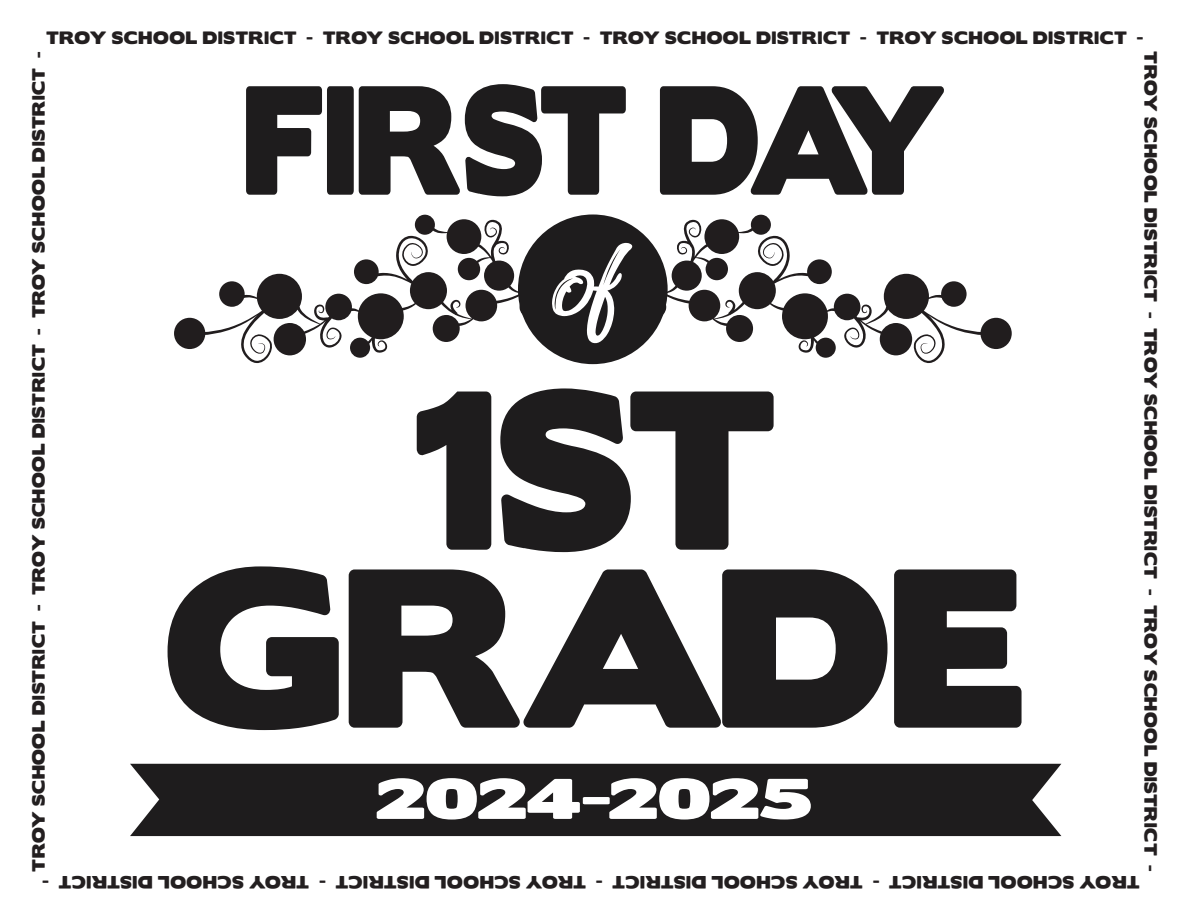
<style>
.page{position:relative;width:1188px;height:918px;background:#fff}
.page>*{position:absolute;margin:0;border:0;box-sizing:border-box;transform-origin:0 0}
.t1{font:201.75px/177.9px "Boris Black Bloxx";letter-spacing:-.01em;color:#1e1c1d;text-align:center;scale:.94 1}
.t2{font:138.3px "Boris Black Bloxx";letter-spacing:-.03em;color:#1e1c1d;scale:.81 1}
.t3{font:111.75px "Amazing Kids";color:#fff;scale:1.18 1}
.t4{font:51px "Boris Black Bloxx";letter-spacing:-.02em;color:#fff;scale:1.47 1}
.t5{font:15.9px "Boris Black Bloxx";letter-spacing:.04em;color:#231f20}
</style>
<div class="page">
<svg style="left:174px;top:215px;width:396px;height:148px"></svg>
<svg style="left:616px;top:215px;width:396px;height:148px"></svg>
<div style="left:518px;top:214px;width:150px;height:150px;background:#1e1c1d;border-radius:50%"></div>
<div style="left:130px;top:764px;width:931px;height:72px;background:#1e1c1d"></div>
<p class="t5" style="left:46px;top:26px;width:1099px">TROY SCHOOL DISTRICT - TROY SCHOOL DISTRICT - TROY SCHOOL DISTRICT - TROY SCHOOL DISTRICT -</p>
<p class="t5" style="left:27px;top:872px;width:822px;rotate:-90deg">TROY SCHOOL DISTRICT - TROY SCHOOL DISTRICT - TROY SCHOOL DISTRICT -</p>
<h2 class="t2" style="left:244px;top:36px;width:869px">FIRST DAY</h2>
<h3 class="t3" style="left:552px;top:212px;width:56px">of</h3>
<h1 class="t1" style="left:163px;top:388px;width:919px">1ST<br>GRADE</h1>
<h3 class="t4" style="left:375px;top:760px;width:299px">2024-2025</h3>
<p class="t5" style="left:1163px;top:51px;width:822px;rotate:90deg">TROY SCHOOL DISTRICT - TROY SCHOOL DISTRICT - TROY SCHOOL DISTRICT -</p>
<p class="t5" style="left:49px;top:894px;width:8px;rotate:-180deg">-</p>
<p class="t5" style="left:309px;top:894px;width:252px;rotate:-180deg">T R O Y S C H O O L D SI T R CI T</p>
<p class="t5" style="left:326px;top:894px;width:8px;rotate:-180deg">-</p>
<p class="t5" style="left:586px;top:894px;width:252px;rotate:-180deg">T R O Y S C H O O L D SI T R CI T</p>
<p class="t5" style="left:603px;top:894px;width:8px;rotate:-180deg">-</p>
<p class="t5" style="left:863px;top:894px;width:252px;rotate:-180deg">T R O Y S C H O O L D SI T R CI T</p>
<p class="t5" style="left:879px;top:894px;width:8px;rotate:-180deg">-</p>
<p class="t5" style="left:1140px;top:894px;width:252px;rotate:-180deg">T R O Y S C H O O L D SI T R CI T</p>
</div>
